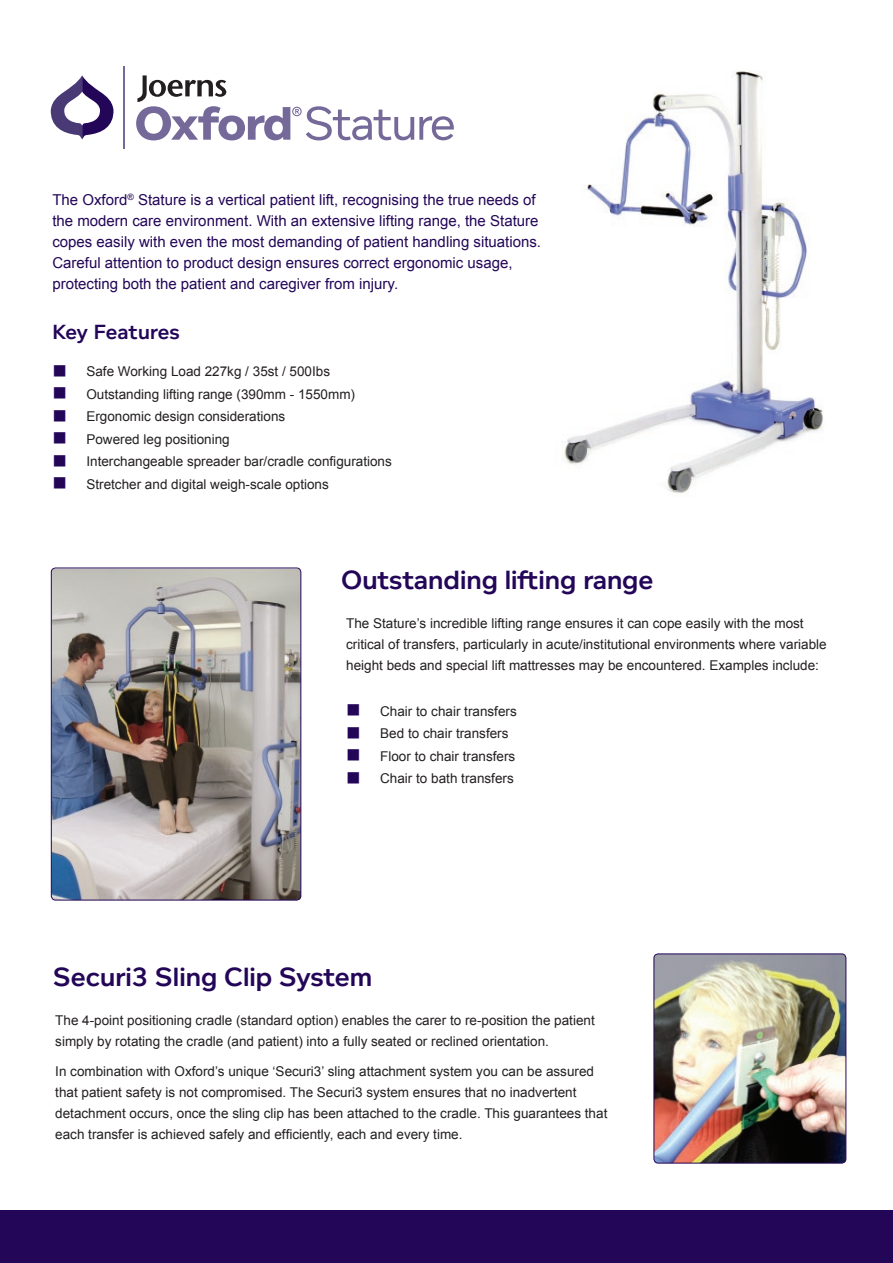
<style>
.page{position:relative;width:893px;height:1263px;background:#fff}
.page>*{position:absolute;margin:0;border:0;box-sizing:border-box;transform-origin:0 0}
.t1{font:600 27px "Foundry Context";color:#230658}
.t2{font:600 21px "Foundry Context";letter-spacing:.01em;color:#230658}
.t3{font:15px/21px "Arial";color:#230658}
.t4{font:13.5px/21px "Arial";color:#231f20}
.s1{color:#230658}
</style>
<div class="page">
<img style="left:562px;top:71px;width:261px;height:422px">
<div style="left:0;top:1210px;width:893px;height:53px;background:#230658"></div>
<img style="left:51px;top:569px;width:250px;height:331px">
<div style="left:51px;top:568px;width:250px;height:332px;border:1px solid #230658;border-radius:4px"></div>
<img style="left:654px;top:954px;width:192px;height:209px">
<div style="left:654px;top:953px;width:192px;height:210px;border:1px solid #230658;border-radius:4px"></div>
<svg style="left:136px;top:75px;width:318px;height:65px"></svg>
<svg style="left:51px;top:75px;width:63px;height:64px"></svg>
<hr style="left:124px;top:66px;width:1px;height:83px;background:#746999">
<p class="t3" style="left:52px;top:190px;width:490px">The Oxford<sup>®</sup> Stature is a vertical patient lift, recognising the true needs of the modern care environment. With an extensive lifting range, the Stature copes easily with even the most demanding of patient handling situations.<br>Careful attention to product design ensures correct ergonomic usage, protecting both the patient and caregiver from injury.</p>
<p class="t2" style="left:52px;top:320px;width:129px">Key Features</p>
<p class="t4" style="left:52px;top:361px;width:279px"><span class="s1">■</span> Safe Working Load 227kg / 35st / 500Ibs</p>
<p class="t4" style="left:52px;top:384px;width:304px"><span class="s1">■</span> Outstanding lifting range (390mm - 1550mm)</p>
<p class="t4" style="left:52px;top:406px;width:234px"><span class="s1">■</span> Ergonomic design considerations</p>
<p class="t4" style="left:52px;top:429px;width:179px"><span class="s1">■</span> Powered leg positioning</p>
<p class="t4" style="left:52px;top:451px;width:341px"><span class="s1">■</span> Interchangeable spreader bar/cradle configurations</p>
<p class="t4" style="left:52px;top:474px;width:278px"><span class="s1">■</span> Stretcher and digital weigh-scale options</p>
<p class="t1" style="left:341px;top:564px;width:314px">Outstanding lifting range</p>
<p class="t4" style="left:346px;top:612px;width:482px">The Stature’s incredible lifting range ensures it can cope easily with the most critical of transfers, particularly in acute/institutional environments where variable height beds and special lift mattresses may be encountered. Examples include:</p>
<p class="t4" style="left:346px;top:700px;width:172px"><span class="s1">■</span> Chair to chair transfers</p>
<p class="t4" style="left:346px;top:723px;width:164px"><span class="s1">■</span> Bed to chair transfers</p>
<p class="t4" style="left:346px;top:745px;width:171px"><span class="s1">■</span> Floor to chair transfers</p>
<p class="t4" style="left:346px;top:768px;width:169px"><span class="s1">■</span> Chair to bath transfers</p>
<p class="t1" style="left:53px;top:961px;width:321px">Securi3 Sling Clip System</p>
<p class="t4" style="left:55px;top:1010px;width:541px">The 4-point positioning cradle (standard option) enables the carer to re-position the patient simply by rotating the cradle (and patient) into a fully seated or reclined orientation.</p>
<p class="t4" style="left:55px;top:1060px;width:554px">In combination with Oxford’s unique ‘Securi3’ sling attachment system you can be assured that patient safety is not compromised. The Securi3 system ensures that no inadvertent detachment occurs, once the sling clip has been attached to the cradle. This guarantees that each transfer is achieved safely and efficiently, each and every time.</p>
</div>
